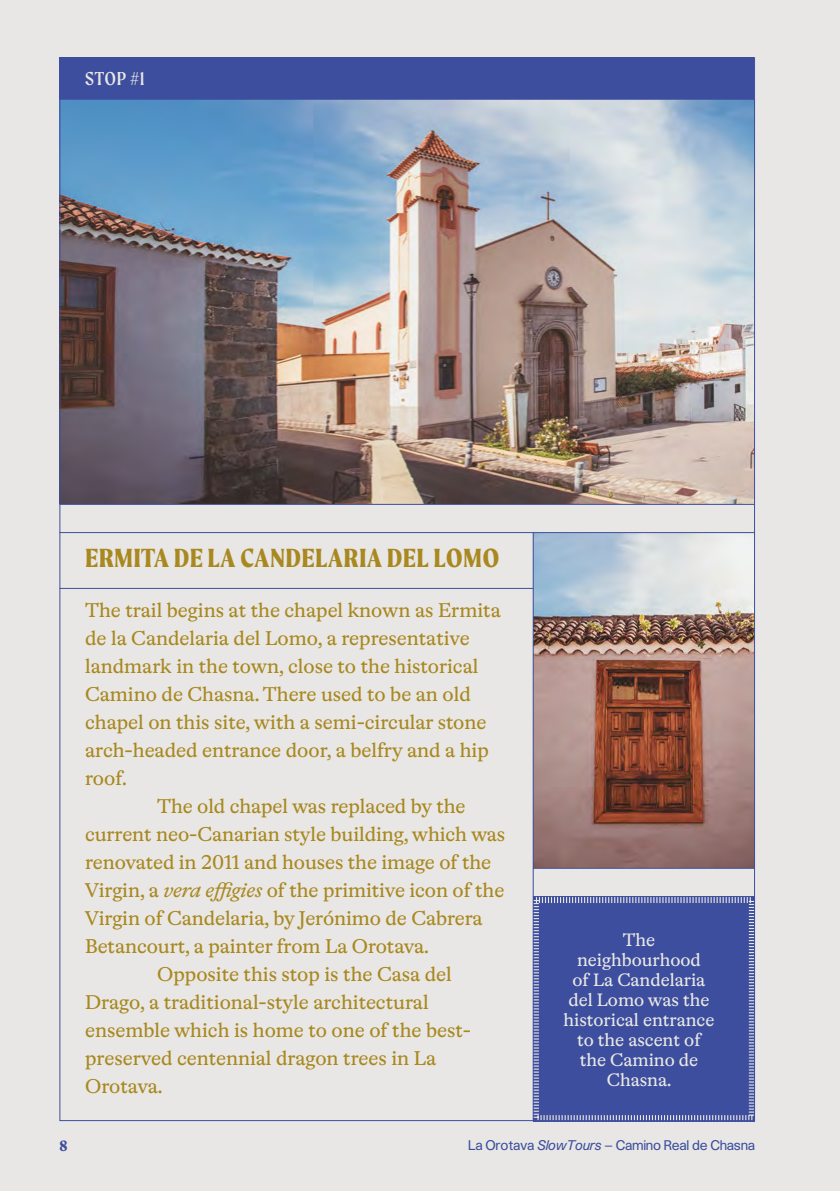
<style>
.page{position:relative;width:840px;height:1191px;background:#fff}
.page>*{position:absolute;margin:0;border:0;box-sizing:border-box;transform-origin:0 0}
.t1{font:700 28px "Moret";letter-spacing:.01em;color:#a8881f}
.t2{font:20px "Romek";color:#a8881f}
.t3{font:20px "Moret";color:#e9e7e5}
.t4{font:18px/20px "Romek";color:#e9e7e5;text-align:center}
.t5{font:700 16px "Moret";color:#3c4e9d}
.t6{font:13px "Haas Unica";letter-spacing:.03em;color:#3c4e9d}
.s1{font-style:italic}
</style>
<div class="page">
<div style="left:0;top:0;width:839px;height:1191px;background:#e9e7e5"></div>
<div style="left:60px;top:57px;width:693px;height:42px;background:#3c4e9d"></div>
<img style="left:61px;top:100px;width:691px;height:404px">
<img style="left:533px;top:533px;width:219px;height:334px">
<svg style="left:531px;top:896px;width:224px;height:226px;background:#4354a0"></svg>
<hr style="left:60px;top:99px;width:694px;height:1px;background:#3c4e9d">
<hr style="left:60px;top:504px;width:694px;height:1px;background:#3c4e9d">
<hr style="left:532px;top:532px;width:1px;height:589px;background:#3c4e9d">
<hr style="left:532px;top:867px;width:221px;height:1px;background:#3c4e9d">
<hr style="left:532px;top:896px;width:221px;height:1px;background:#3c4e9d">
<hr style="left:60px;top:532px;width:693px;height:1px;background:#3c4e9d">
<hr style="left:60px;top:588px;width:473px;height:1px;background:#3c4e9d">
<p class="t3" style="left:85px;top:67px;width:61px">STOP #1</p>
<h1 class="t1" style="left:85px;top:542px;width:415px">ERMITA DE LA CANDELARIA DEL LOMO</h1>
<p class="t2" style="left:85px;top:599px;width:417px">The trail begins at the chapel known as Ermita</p>
<p class="t2" style="left:85px;top:627px;width:386px">de la Candelaria del Lomo, a representative</p>
<p class="t2" style="left:85px;top:655px;width:394px">landmark in the town, close to the historical</p>
<p class="t2" style="left:85px;top:683px;width:387px">Camino de Chasna. There used to be an old</p>
<p class="t2" style="left:85px;top:711px;width:402px">chapel on this site, with a semi-circular stone</p>
<p class="t2" style="left:85px;top:739px;width:405px">arch-headed entrance door, a belfry and a hip</p>
<p class="t2" style="left:85px;top:767px;width:43px">roof.</p>
<p class="t2" style="left:157px;top:795px;width:309px">The old chapel was replaced by the</p>
<p class="t2" style="left:85px;top:823px;width:421px">current neo-Canarian style building, which was</p>
<p class="t2" style="left:85px;top:851px;width:407px">renovated in 2011 and houses the image of the</p>
<p class="t2" style="left:85px;top:879px;width:420px">Virgin, a <span class="s1">vera effigies</span> of the primitive icon of the</p>
<p class="t2" style="left:85px;top:907px;width:399px">Virgin of Candelaria, by Jerónimo de Cabrera</p>
<p class="t2" style="left:85px;top:935px;width:345px">Betancourt, a painter from La Orotava.</p>
<p class="t2" style="left:157px;top:963px;width:296px">Opposite this stop is the Casa del</p>
<p class="t2" style="left:85px;top:991px;width:345px">Drago, a traditional-style architectural</p>
<p class="t2" style="left:85px;top:1019px;width:387px">ensemble which is home to one of the best-</p>
<p class="t2" style="left:85px;top:1047px;width:352px">preserved centennial dragon trees in La</p>
<p class="t2" style="left:85px;top:1075px;width:79px">Orotava.</p>
<p class="t4" style="left:563px;top:930px;width:152px">The neighbourhood<br>of La Candelaria del Lomo was the historical entrance to the ascent of the Camino de<br>Chasna.</p>
<p class="t5" style="left:59px;top:1136px;width:10px">8</p>
<p class="t6" style="left:468px;top:1137px;width:288px">La Orotava <span class="s1">SlowTours</span> — Camino Real de Chasna</p>
</div>
